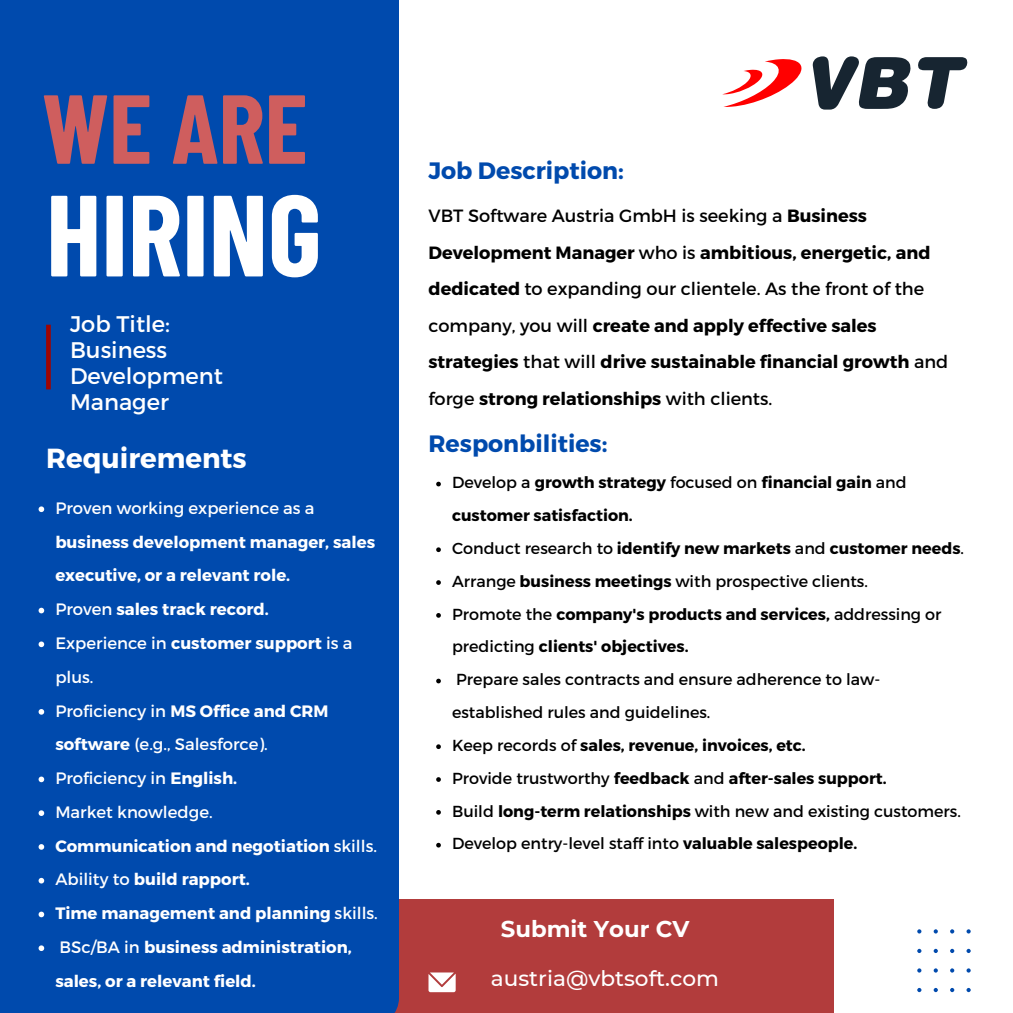
<style>
.page{position:relative;width:1013px;height:1013px;background:#fff}
.page>*{position:absolute;margin:0;border:0;box-sizing:border-box;transform-origin:0 0}
.t1{font:700 115.25px "Barlow Condensed";color:#fff}
.t2{font:700 97.75px "Barlow Condensed";color:#cf5e5e}
.t3{font:700 27.62px "Montserrat";color:#fff}
.t4{font:700 23.62px "Montserrat";color:#004aad}
.t5{font:700 22.75px "Montserrat";color:#fff}
.t6{font:22.62px/26.2px "Montserrat";color:#fff}
.t7{font:500 21.62px "Montserrat";color:#fff}
.t8{font:700 17.75px/36.5px "Montserrat";color:#000}
.t9{font:700 16.5px/33.8px "Montserrat";color:#fff}
.t10{font:16.5px "Montserrat";color:#fff}
.t11{font:16px/32.8px "Montserrat";color:#000}
.s1{font-weight:400}
.s2{font-weight:700}
</style>
<div class="page">
<div style="left:294px;top:899px;width:539px;height:113px;background:#b23c3c"></div>
<svg style="left:917px;top:929px;width:53px;height:63px"></svg>
<svg style="left:428px;top:972px;width:27px;height:20px"></svg>
<div style="left:0;top:0;width:399px;height:1012px;background:#004aad"></div>
<div style="left:46px;top:325px;width:5px;height:64px;background:#9d0505"></div>
<svg style="left:918px;top:57px;width:49px;height:52px"></svg>
<svg style="left:722px;top:56px;width:188px;height:54px"></svg>
<svg style="left:436px;top:481px;width:5px;height:5px"></svg>
<svg style="left:436px;top:547px;width:5px;height:5px"></svg>
<svg style="left:436px;top:580px;width:5px;height:5px"></svg>
<svg style="left:436px;top:613px;width:5px;height:4px"></svg>
<svg style="left:436px;top:678px;width:5px;height:5px"></svg>
<svg style="left:436px;top:744px;width:5px;height:5px"></svg>
<svg style="left:436px;top:777px;width:5px;height:4px"></svg>
<svg style="left:436px;top:810px;width:5px;height:4px"></svg>
<svg style="left:436px;top:842px;width:5px;height:5px"></svg>
<svg style="left:39px;top:506px;width:5px;height:6px"></svg>
<svg style="left:39px;top:607px;width:5px;height:6px"></svg>
<svg style="left:39px;top:641px;width:5px;height:6px"></svg>
<svg style="left:39px;top:709px;width:5px;height:5px"></svg>
<svg style="left:39px;top:776px;width:5px;height:6px"></svg>
<svg style="left:39px;top:810px;width:5px;height:6px"></svg>
<svg style="left:39px;top:844px;width:5px;height:5px"></svg>
<svg style="left:39px;top:877px;width:5px;height:6px"></svg>
<svg style="left:39px;top:911px;width:5px;height:6px"></svg>
<svg style="left:39px;top:945px;width:5px;height:6px"></svg>
<h2 class="t2" style="left:42px;top:66px;width:267px">WE ARE</h2>
<h1 class="t1" style="left:46px;top:161px;width:277px">HIRING</h1>
<h3 class="t6" style="left:70px;top:309px;width:154px">Job Title:<br>Business<br>Development<br>Manager</h3>
<h3 class="t3" style="left:46px;top:440px;width:202px">Requirements</h3>
<p class="t10" style="left:55px;top:497px;width:261px">Proven working experience as a</p>
<p class="t9" style="left:55px;top:524px;width:324px">business development manager, sales executive, or a relevant role.<br><span class="s1">Proven</span> sales track record.<br><span class="s1">Experience in</span> customer support <span class="s1">is a plus.<br>Proficiency in</span> MS Office and CRM software <span class="s1">(e.g., Salesforce).<br>Proficiency in</span> English.<br><span class="s1">Market knowledge.<br></span>Communication and negotiation <span class="s1">skills.<br>Ability to</span> build rapport.<br>Time management and planning <span class="s1">skills.<br>BSc/BA in</span> business administration, sales, or a relevant field.</p>
<h3 class="t4" style="left:428px;top:155px;width:197px">Job Description:</h3>
<p class="t8" style="left:428px;top:196px;width:521px"><span class="s1">VBT Software Austria GmbH is seeking a</span> Business Development Manager <span class="s1">who is</span> ambitious, energetic, and dedicated <span class="s1">to expanding our clientele. As the front of the company, you will</span> create and apply effective sales strategies <span class="s1">that will</span> drive sustainable financial growth <span class="s1">and forge</span> strong relationships <span class="s1">with clients.</span></p>
<h3 class="t4" style="left:428px;top:428px;width:180px">Responbilities:</h3>
<p class="t11" style="left:452px;top:465px;width:513px">Develop a <span class="s2">growth strategy</span> focused on <span class="s2">financial gain</span> and <span class="s2">customer satisfaction.<br></span>Conduct research to <span class="s2">identify new markets</span> and <span class="s2">customer needs</span>.<br>Arrange <span class="s2">business meetings</span> with prospective clients.<br>Promote the <span class="s2">company's products and services,</span> addressing or predicting <span class="s2">clients' objectives.<br></span>Prepare sales contracts and ensure adherence to law&shy;established rules and guidelines.<br>Keep records of <span class="s2">sales, revenue, invoices, etc.<br></span>Provide trustworthy <span class="s2">feedback</span> and <span class="s2">after-sales support.<br></span>Build <span class="s2">long-term relationships</span> with new and existing customers.<br>Develop entry-level staff into <span class="s2">valuable salespeople.</span></p>
<h3 class="t5" style="left:501px;top:914px;width:190px">Submit Your CV</h3>
<h3 class="t7" style="left:491px;top:964px;width:230px">austria@vbtsoft.com</h3>
</div>
